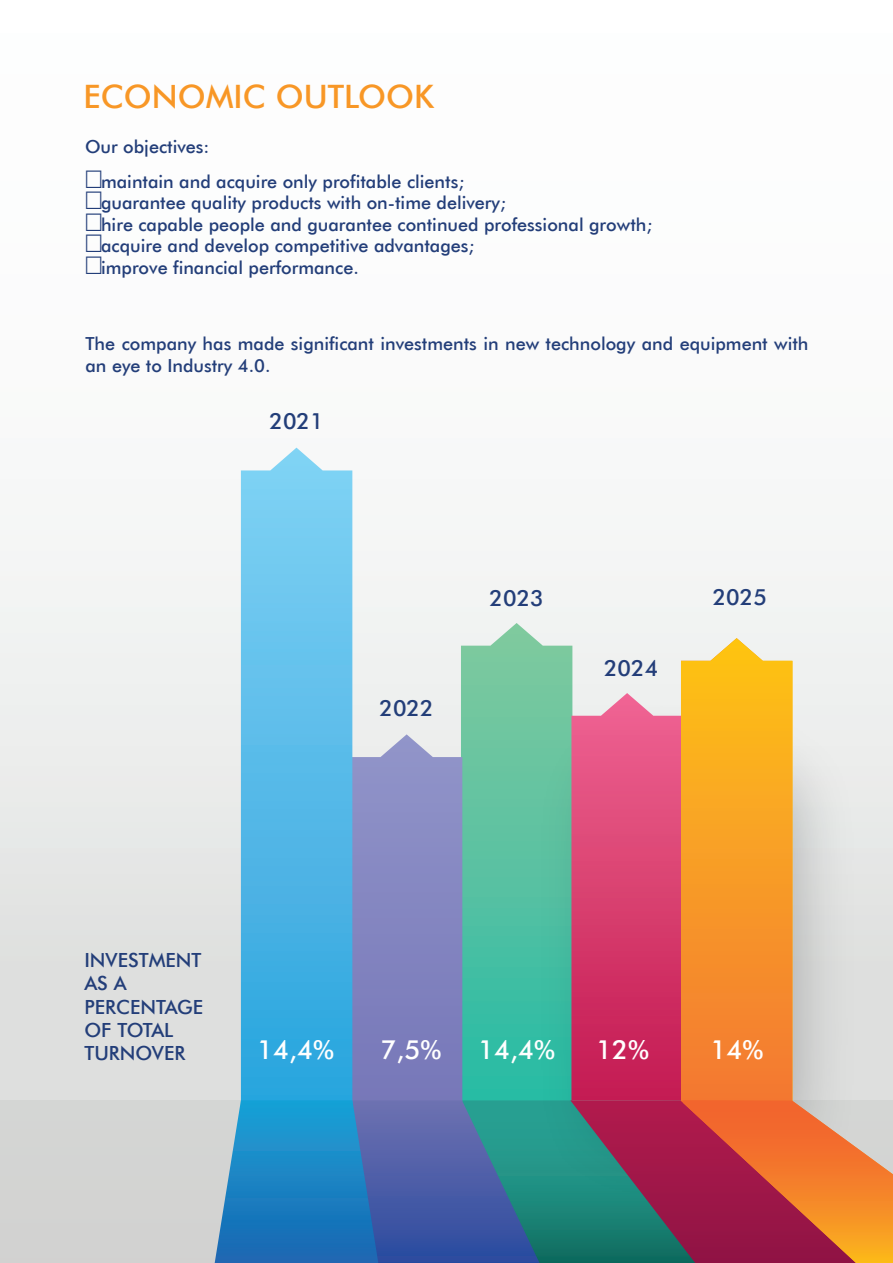
<style>
.page{position:relative;width:893px;height:1263px;background:#fff}
.page>*{position:absolute;margin:0;border:0;box-sizing:border-box;transform-origin:0 0}
.t1{font:500 32.25px "Futura BT";color:#f89726}
.t2{font:500 26.4px "Futura BT";color:#fff}
.t3{font:500 22.35px "Futura BT";color:#233e79}
.t4{font:500 19.5px/23.4px "Futura BT";color:#233e79}
.t5{font:500 18px/21.6px "Futura BT";color:#233e79}
</style>
<div class="page">
<div style="left:0;top:0;width:893px;height:1122px;background:linear-gradient(to bottom,#fff,#dddfde)"></div>
<div style="left:0;top:1100px;width:893px;height:163px;background:#d3d4d2"></div>
<svg style="left:461px;top:623px;width:111px;height:111px"></svg>
<img style="left:516px;top:666px;width:292px;height:68px">
<div style="left:588px;top:672px;width:291px;height:62px;background:#eef0ef"></div>
<svg style="left:571px;top:693px;width:110px;height:41px;background:#eb9cb7"></svg>
<svg style="left:681px;top:638px;width:111px;height:96px"></svg>
<svg style="left:241px;top:448px;width:111px;height:286px;background:#76caef"></svg>
<svg style="left:215px;top:734px;width:678px;height:529px;background:#908e97"></svg>
<h1 class="t1" style="left:84px;top:77px;width:352px">ECONOMIC OUTLOOK</h1>
<p class="t5" style="left:85px;top:130px;width:381px;line-height:34.2px">Our objectives:<br>ï maintain and acquire only profitable clients;</p>
<p class="t5" style="left:85px;top:192px;width:569px">ï guarantee quality products with on-time delivery;<br>ï hire capable people and guarantee continued professional growth; ï acquire and develop competitive advantages;<br>ï improve financial performance.</p>
<p class="t5" style="left:85px;top:333px;width:724px">The company has made significant investments in new technology and equipment with an eye to Industry 4.0.</p>
<p class="t3" style="left:270px;top:408px;width:56px">2021</p>
<p class="t3" style="left:380px;top:695px;width:56px">2022</p>
<p class="t3" style="left:490px;top:585px;width:56px">2023</p>
<p class="t3" style="left:604px;top:654px;width:56px">2024</p>
<p class="t3" style="left:713px;top:584px;width:56px">2025</p>
<p class="t4" style="left:84px;top:948px;width:120px">INVESTMENT<br>AS A<br>PERCENTAGE<br>OF TOTAL<br>TURNOVER</p>
<h2 class="t2" style="left:257px;top:1034px;width:78px">14,4%</h2>
<h2 class="t2" style="left:381px;top:1034px;width:62px">7,5%</h2>
<h2 class="t2" style="left:478px;top:1034px;width:78px">14,4%</h2>
<h2 class="t2" style="left:596px;top:1034px;width:54px">12%</h2>
<h2 class="t2" style="left:711px;top:1034px;width:54px">14%</h2>
</div>
